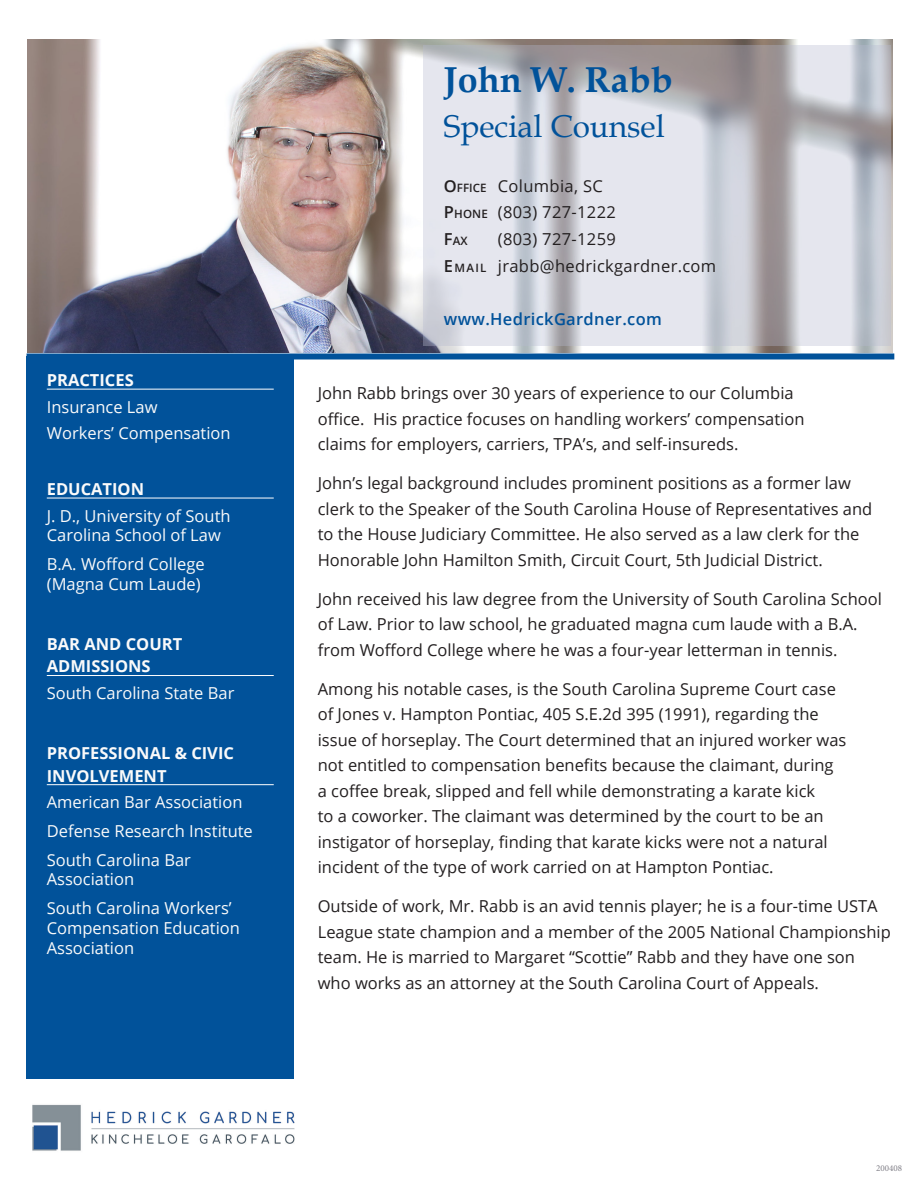
<style>
.page{position:relative;width:918px;height:1188px;background:#fff}
.page>*{position:absolute;margin:0;border:0;box-sizing:border-box;transform-origin:0 0}
.t1{font:700 36px "Book Antiqua";color:#01529a}
.t2{font:31.5px "Book Antiqua";color:#01529a}
.Main_Body{font:16.5px/25.5px "Open Sans";color:#231f20}
.Sidebar_body{font:16.5px/19.8px "Open Sans";color:#fafafa}
.Main_Body-2{font:16.5px "Open Sans";letter-spacing:.02em;color:#231f20}
.Sidebar_Header{font:700 16.5px/22.5px "Open Sans";color:#fafafa}
.t3{font:600 16.5px "Open Sans";letter-spacing:.02em;color:#01529a}
.t4{font:600 11.55px "Open Sans";color:#231f20}
.t5{font:9px "Minion Pro";color:#807f87}
.s1{font-weight:600}
.s2{font-weight:600;font-size:11.55px}
.s3{font-size:16.5px}
</style>
<div class="page">
<img style="left:33px;top:1104px;width:262px;height:47px">
<img style="left:28px;top:39px;width:864px;height:314px">
<div style="left:27px;top:356px;width:267px;height:723px;background:#01529a"></div>
<hr style="left:47px;top:389px;width:227px;height:1px;background:#fff">
<hr style="left:47px;top:498px;width:227px;height:1px;background:#fff">
<hr style="left:47px;top:675px;width:227px;height:1px;background:#fff">
<hr style="left:47px;top:784px;width:227px;height:1px;background:#fff">
<div style="left:27px;top:353px;width:867px;height:6px;background:#01529a"></div>
<svg style="left:424px;top:45px;width:467px;height:301px;background:#ccccd3"></svg>
<p class="Sidebar_Header" style="left:47px;top:368px;width:89px">PRACTICES</p>
<p class="Sidebar_body" style="left:47px;top:396px;width:112px">Insurance Law</p>
<p class="Sidebar_body" style="left:47px;top:423px;width:185px">Workers’ Compensation</p>
<p class="Sidebar_Header" style="left:47px;top:477px;width:99px">EDUCATION</p>
<p class="Sidebar_body" style="left:47px;top:505px;width:185px">J. D., University of South<br>Carolina School of Law</p>
<p class="Sidebar_body" style="left:47px;top:554px;width:160px">B.A. Wofford College (Magna Cum Laude)</p>
<p class="Sidebar_Header" style="left:47px;top:632px;width:137px">BAR AND COURT<br>ADMISSIONS</p>
<p class="Sidebar_body" style="left:47px;top:683px;width:189px">South Carolina State Bar</p>
<p class="Sidebar_Header" style="left:47px;top:741px;width:189px">PROFESSIONAL &amp; CIVIC<br>INVOLVEMENT</p>
<p class="Sidebar_body" style="left:47px;top:792px;width:197px">American Bar Association</p>
<p class="Sidebar_body" style="left:47px;top:821px;width:208px">Defense Research Institute</p>
<p class="Sidebar_body" style="left:47px;top:849px;width:146px">South Carolina Bar<br>Association</p>
<p class="Sidebar_body" style="left:47px;top:898px;width:195px">South Carolina Workers’<br>Compensation Education<br>Association</p>
<p class="t1" style="left:444px;top:56px;width:230px">John W. Rabb</p>
<p class="t2" style="left:444px;top:104px;width:222px">Special Counsel</p>
<p class="Main_Body-2" style="left:444px;top:175px;width:160px"><span class="s1">O</span><span class="s2">FFICE</span> Columbia, SC</p>
<p class="Main_Body-2" style="left:444px;top:201px;width:174px"><span class="s1">P</span><span class="s2">HONE</span> (803) 727-1222</p>
<p class="t4" style="left:444px;top:233px;width:25px"><span class="s3">F</span>AX</p>
<p class="Main_Body-2" style="left:498px;top:228px;width:120px">(803) 727-1259</p>
<p class="Main_Body-2" style="left:444px;top:254px;width:274px"><span class="s1">E</span> <span class="s2">MAIL</span> jrabb@hedrickgardner.com</p>
<p class="t3" style="left:444px;top:307px;width:219px">www.HedrickGardner.com</p>
<p class="Main_Body" style="left:318px;top:380px;width:488px">John Rabb brings over 30 years of experience to our Columbia office. His practice focuses on handling workers’ compensation claims for employers, carriers, TPA’s, and self-insureds.</p>
<p class="Main_Body" style="left:318px;top:470px;width:556px">John’s legal background includes prominent positions as a former law clerk to the Speaker of the South Carolina House of Representatives and to the House Judiciary Committee. He also served as a law clerk for the Honorable John Hamilton Smith, Circuit Court, 5th Judicial District.</p>
<p class="Main_Body" style="left:318px;top:585px;width:566px">John received his law degree from the University of South Carolina School of Law. Prior to law school, he graduated magna cum laude with a B.A. from Wofford College where he was a four-year letterman in tennis.</p>
<p class="Main_Body" style="left:318px;top:675px;width:530px">Among his notable cases, is the South Carolina Supreme Court case of Jones v. Hampton Pontiac, 405 S.E.2d 395 (1991), regarding the issue of horseplay. The Court determined that an injured worker was not entitled to compensation benefits because the claimant, during a coffee break, slipped and fell while demonstrating a karate kick<br>to a coworker. The claimant was determined by the court to be an instigator of horseplay, finding that karate kicks were not a natural incident of the type of work carried on at Hampton Pontiac.</p>
<p class="Main_Body" style="left:318px;top:893px;width:575px">Outside of work, Mr. Rabb is an avid tennis player; he is a four-time USTA League state champion and a member of the 2005 National Championship team. He is married to Margaret “Scottie” Rabb and they have one son who works as an attorney at the South Carolina Court of Appeals.</p>
<p class="t5" style="left:876px;top:1163px;width:27px">200408</p>
</div>
